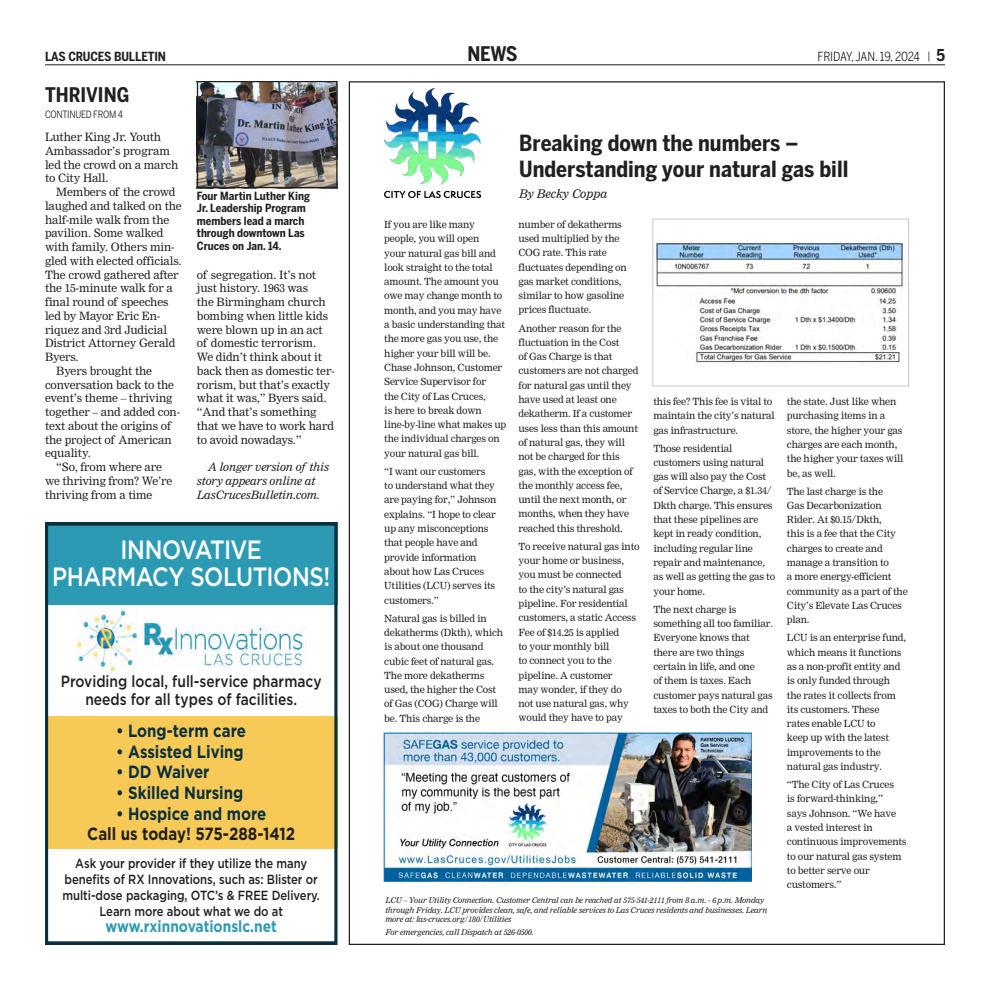
<style>
.page{position:relative;width:990px;height:990px;background:#fff}
.page>*{position:absolute;margin:0;border:0;box-sizing:border-box;transform-origin:0 0}
.t1{font:500 26.38px/26.4px "Gotham";letter-spacing:-.025em;color:#fff;text-align:center;scale:.85 1}
.t2{font:700 condensed 22.12px/26.5px "Benton Sans";color:#231f20}
.t3{font:700 20px "Benton Sans Cond";color:#231f20}
.t4{font:700 17.62px "Gotham";color:#0a303f;scale:.85 1}
.t5{font:700 17.62px/20.4px "Gotham";color:#231f20;text-align:center;scale:.85 1}
.t6{font:500 16.12px/17.6px "Gotham";color:#231f20;text-align:center;scale:.85 1}
.t7{font:700 16.12px "Gotham";color:#2d9ab3;scale:.85 1}
.t8{font:500 13.25px/16.1px "Gotham";letter-spacing:-.005em;color:#231f20;text-align:center;scale:.85 1}
.t9{font:12.5px "Benton Sans Cond";letter-spacing:-.015em;color:#231f20}
.t10{font:700 12.5px "Benton Sans Cond";letter-spacing:-.01em;color:#231f20}
.t11{font:11.75px "Nimrod Cyr Inclined";color:#231f20}
.Body_Text_Indent{font:11.25px/13.8px "Nimrod MT Std";letter-spacing:-.01em;color:#231f20}
.Photo_Cutline{font:700 11.25px/12.5px "Benton Sans Cond";color:#231f20}
.Body_Text_Indent-2{font:italic 11.25px/13.8px "Nimrod MT Std";letter-spacing:-.01em;color:#231f20}
.t12{font:10px "Benton Sans Cond";letter-spacing:-.025em;color:#231f20}
.t13{font:9.75px/14.2px "Nimrod Cyr";letter-spacing:-.02em;color:#231f20}
.t14{font:7.75px/9.4px "Nimrod Cyr Inclined";letter-spacing:-.02em;color:#231f20}
.s1{font-family:"Myriad Pro";font-size:10px}
.s2{font-weight:700;font-size:16.25px}
.s3{color:#0a303f}
</style>
<div class="page">
<img style="left:199px;top:83px;width:137px;height:103px">
<div style="left:197px;top:81px;width:141px;height:107px;border:1px solid #231f20"></div>
<img style="left:383px;top:732px;width:369px;height:150px">
<img style="left:655px;top:241px;width:252px;height:122px">
<div style="left:653px;top:219px;width:256px;height:167px;border:1px solid #c7c8ca"></div>
<img style="left:384px;top:88px;width:97px;height:110px">
<div style="left:45px;top:522px;width:293px;height:82px;background:#2d9ab3"></div>
<div style="left:45px;top:716px;width:293px;height:132px;background:#f7ca57"></div>
<div style="left:45px;top:522px;width:293px;height:423px;border:3px solid #0a303f"></div>
<img style="left:76px;top:610px;width:62px;height:62px">
<img style="left:142px;top:622px;width:165px;height:46px">
<hr style="left:45px;top:64px;width:900px;height:1px;background:#231f20">
<p class="t10" style="left:45px;top:49px;width:123px">LAS CRUCES BULLETIN</p>
<h3 class="t3" style="left:467px;top:42px;width:52px">NEWS</h3>
<p class="t9" style="left:818px;top:49px;width:129px">FRIDAY, JAN. 19, 2024 <span class="s1">|</span> <span class="s2">5</span></p>
<p class="t3" style="left:45px;top:83px;width:86px">THRIVING</p>
<p class="t12" style="left:45px;top:108px;width:79px">CONTINUED FROM 4</p>
<p class="Body_Text_Indent" style="left:45px;top:130px;width:135px">Luther King Jr. Youth<br>Ambassador’s program led the crowd on a march to City Hall.</p>
<p class="Body_Text_Indent" style="left:45px;top:185px;width:138px;text-indent:11px">Members of the crowd laughed and talked on the half-mile walk from the pavilion. Some walked with family. Others min&shy;gled with elected officials.<br>The crowd gathered after the 15-minute walk for a final round of speeches led by Mayor Eric En&shy;riquez and 3rd Judicial<br>District Attorney Gerald<br>Byers.</p>
<p class="Body_Text_Indent" style="left:45px;top:364px;width:137px;text-indent:11px">Byers brought the conversation back to the event’s theme – thriving together – and added con&shy;text about the origins of the project of American equality.</p>
<p class="Body_Text_Indent" style="left:45px;top:460px;width:129px;text-indent:11px">“So, from where are we thriving from? We’re thriving from a time</p>
<p class="t2" style="left:519px;top:129px;width:331px">Breaking down the numbers –<br>Understanding your natural gas bill</p>
<p class="Photo_Cutline" style="left:197px;top:189px;width:115px">Four Martin Luther King<br>Jr. Leadership Program members lead a march through downtown Las<br>Cruces on Jan. 14.</p>
<p class="t11" style="left:519px;top:187px;width:90px">By Becky Coppa</p>
<p class="t13" style="left:519px;top:217px;width:110px">number of dekatherms used multiplied by the<br>COG rate. This rate fluctuates depending on gas market conditions, similar to how gasoline prices fluctuate.</p>
<p class="t13" style="left:519px;top:321px;width:121px">Another reason for the fluctuation in the Cost<br>of Gas Charge is that customers are not charged for natural gas until they have used at least one dekatherm. If a customer uses less than this amount of natural gas, they will not be charged for this gas, with the exception of the monthly access fee, until the next month, or months, when they have reached this threshold.</p>
<p class="t13" style="left:519px;top:539px;width:123px">To receive natural gas into your home or business, you must be connected<br>to the city’s natural gas pipeline. For residential customers, a static Access<br>Fee of $14.25 is applied<br>to your monthly bill<br>to connect you to the pipeline. A customer<br>may wonder, if they do<br>not use natural gas, why would they have to pay</p>
<p class="t13" style="left:384px;top:217px;width:124px">If you are like many people, you will open<br>your natural gas bill and look straight to the total amount. The amount you owe may change month to month, and you may have a basic understanding that the more gas you use, the higher your bill will be.<br>Chase Johnson, Customer<br>Service Supervisor for<br>the City of Las Cruces,<br>is here to break down line-by-line what makes up the individual charges on your natural gas bill.</p>
<p class="t13" style="left:384px;top:464px;width:114px">“I want our customers to understand what they are paying for,” Johnson explains. “I hope to clear up any misconceptions that people have and provide information about how Las Cruces<br>Utilities (LCU) serves its customers.”</p>
<p class="t13" style="left:384px;top:611px;width:120px">Natural gas is billed in dekatherms (Dkth), which is about one thousand cubic feet of natural gas.<br>The more dekatherms used, the higher the Cost of Gas (COG) Charge will be. This charge is the</p>
<p class="Body_Text_Indent" style="left:197px;top:268px;width:139px">of segregation. It’s not just history. 1963 was<br>the Birmingham church bombing when little kids were blown up in an act of domestic terrorism.<br>We didn’t think about it back then as domestic ter&shy;rorism, but that’s exactly what it was,” Byers said. “And that’s something that we have to work hard to avoid nowadays.”</p>
<p class="Body_Text_Indent-2" style="left:197px;top:460px;width:134px;text-indent:11px">A longer version of this story appears online at<br>LasCrucesBulletin.com.</p>
<p class="t13" style="left:653px;top:394px;width:123px">this fee? This fee is vital to maintain the city’s natural gas infrastructure.</p>
<p class="t13" style="left:653px;top:441px;width:123px">Those residential customers using natural gas will also pay the Cost of Service Charge, a $1.34/<br>Dkth charge. This ensures that these pipelines are kept in ready condition, including regular line repair and maintenance, as well as getting the gas to your home.</p>
<p class="t13" style="left:653px;top:602px;width:121px">The next charge is something all too familiar.<br>Everyone knows that there are two things certain in life, and one<br>of them is taxes. Each customer pays natural gas taxes to both the City and</p>
<p class="t13" style="left:787px;top:394px;width:118px">the state. Just like when purchasing items in a store, the higher your gas charges are each month, the higher your taxes will be, as well.</p>
<p class="t13" style="left:787px;top:484px;width:122px">The last charge is the<br>Gas Decarbonization<br>Rider. At $0.15/Dkth,<br>this is a fee that the City charges to create and manage a transition to<br>a more energy-efficient community as a part of the<br>City’s Elevate Las Cruces plan.</p>
<p class="t13" style="left:787px;top:631px;width:121px">LCU is an enterprise fund, which means it functions as a non-profit entity and is only funded through the rates it collects from its customers. These<br>rates enable LCU to<br>keep up with the latest improvements to the natural gas industry.</p>
<p class="t13" style="left:787px;top:778px;width:121px">“The City of Las Cruces<br>is forward-thinking,”<br>says Johnson. “We have<br>a vested interest in continuous improvements to our natural gas system to better serve our customers.”</p>
<p class="t1" style="left:52px;top:537px;width:329px">INNOVATIVE<br>PHARMACY SOLUTIONS!</p>
<p class="t6" style="left:61px;top:673px;width:308px">Providing local, full-service pharmacy needs for all types of facilities.</p>
<p class="t4" style="left:116px;top:719px;width:154px">• Long-term care</p>
<p class="t4" style="left:116px;top:740px;width:152px">• Assisted Living</p>
<p class="t4" style="left:116px;top:761px;width:111px">• DD Waiver</p>
<p class="t4" style="left:116px;top:781px;width:151px">• Skilled Nursing</p>
<p class="t5" style="left:87px;top:803px;width:246px"><span class="s3">• Hospice and more<br></span>Call us today! 575-288-1412</p>
<p class="t8" style="left:62px;top:855px;width:304px">Ask your provider if they utilize the many benefits of RX Innovations, such as: Blister or multi-dose packaging, OTC’s &amp; FREE Delivery.<br>Learn more about what we do at</p>
<p class="t7" style="left:105px;top:916px;width:203px">www.rxinnovationslc.net</p>
<p class="t14" style="left:385px;top:896px;width:384px">LCU – Your Utility Connection. Customer Central can be reached at 575-541-2111 from 8 a.m. - 6 p.m. Monday through Friday. LCU provides clean, safe, and reliable services to Las Cruces residents and businesses. Learn more at: las-cruces.org/180/Utilities</p>
<p class="t14" style="left:385px;top:928px;width:150px">For emergencies, call Dispatch at 526-0500.</p>
</div>
